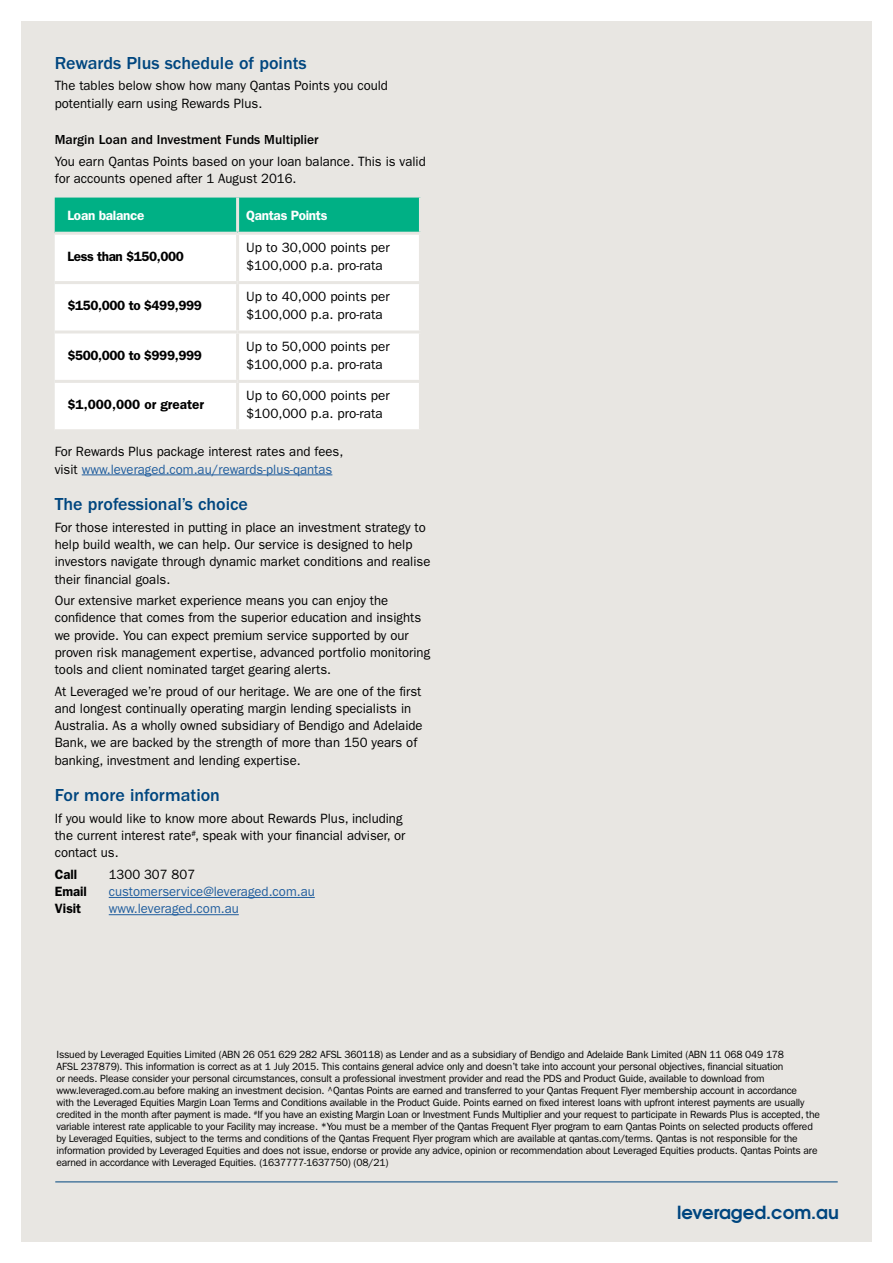
<style>
.page{position:relative;width:893px;height:1263px;background:#fff}
.page>*{position:absolute;margin:0;border:0;box-sizing:border-box;transform-origin:0 0}
.t1{font:500 18px "Franklin Gothic";color:#00467f}
.t2{font:700 18px "Te X Gyre Adventor";color:#00467f}
.t3{font:13.5px/17.2px "Franklin Gothic";color:#000}
.t4{font:600 13.5px "Franklin Gothic";letter-spacing:-.03em;color:#000}
.t5{font:13.5px "Franklin Gothic";color:#215e9e}
.t6{font:500 13.5px "Franklin Gothic";color:#000}
.t7{font:600 13.5px "Franklin Gothic";letter-spacing:-.02em;color:#fff}
.t8{font:600 13.5px "Franklin Gothic";color:#000}
.t9{font:10.5px/12px "Franklin Gothic";letter-spacing:-.02em;color:#000}
.s1{color:#215e9e}
</style>
<div class="page">
<div style="left:21px;top:21px;width:851px;height:1221px;background:#e8e6e2"></div>
<hr style="left:55px;top:1181px;width:783px;height:1px;background:#00467f">
<hr style="left:82px;top:474px;width:250px;height:1px;background:#215e9e">
<hr style="left:109px;top:897px;width:206px;height:1px;background:#215e9e">
<hr style="left:109px;top:914px;width:130px;height:1px;background:#215e9e">
<div style="left:55px;top:198px;width:364px;height:34px;background:#00b085"></div>
<div style="left:55px;top:235px;width:364px;height:194px;background:#fff"></div>
<hr style="left:236px;top:198px;width:3px;height:34px;background:#e8e6e2">
<hr style="left:236px;top:235px;width:3px;height:46px;background:#e8e6e2">
<hr style="left:55px;top:281px;width:183px;height:3px;background:#e8e6e2">
<hr style="left:238px;top:281px;width:184px;height:3px;background:#e8e6e2">
<hr style="left:236px;top:284px;width:3px;height:46px;background:#e8e6e2">
<hr style="left:55px;top:330px;width:183px;height:3px;background:#e8e6e2">
<hr style="left:238px;top:330px;width:184px;height:3px;background:#e8e6e2">
<hr style="left:236px;top:333px;width:3px;height:47px;background:#e8e6e2">
<hr style="left:55px;top:380px;width:183px;height:3px;background:#e8e6e2">
<hr style="left:238px;top:380px;width:184px;height:3px;background:#e8e6e2">
<hr style="left:236px;top:383px;width:3px;height:46px;background:#e8e6e2">
<h1 class="t1" style="left:55px;top:53px;width:254px">Rewards Plus schedule of points</h1>
<p class="t3" style="left:55px;top:77px;width:335px">The tables below show how many Qantas Points you could potentially earn using Rewards Plus.</p>
<p class="t6" style="left:55px;top:132px;width:266px">Margin Loan and Investment Funds Multiplier</p>
<p class="t3" style="left:55px;top:153px;width:372px">You earn Qantas Points based on your loan balance. This is valid for accounts opened after 1 August 2016.</p>
<p class="t7" style="left:68px;top:208px;width:78px">Loan balance</p>
<p class="t7" style="left:246px;top:208px;width:83px">Qantas Points</p>
<p class="t4" style="left:68px;top:248px;width:118px">Less than $150,000</p>
<p class="t3" style="left:246px;top:238px;width:145px;line-height:18px">Up to 30,000 points per $100,000 p.a. pro-rata</p>
<p class="t4" style="left:68px;top:298px;width:136px">$150,000 to $499,999</p>
<p class="t3" style="left:246px;top:288px;width:145px;line-height:18px">Up to 40,000 points per $100,000 p.a. pro-rata</p>
<p class="t4" style="left:68px;top:347px;width:136px">$500,000 to $999,999</p>
<p class="t3" style="left:246px;top:337px;width:145px;line-height:18px">Up to 50,000 points per $100,000 p.a. pro-rata</p>
<p class="t8" style="left:68px;top:396px;width:138px">$1,000,000 or greater</p>
<p class="t3" style="left:246px;top:386px;width:145px;line-height:18px">Up to 60,000 points per $100,000 p.a. pro-rata</p>
<p class="t3" style="left:55px;top:443px;width:290px">For Rewards Plus package interest rates and fees, visit <span class="s1">www.leveraged.com.au/rewards-plus-qantas</span></p>
<h1 class="t1" style="left:55px;top:494px;width:195px">The professional’s choice</h1>
<p class="t3" style="left:55px;top:519px;width:377px">For those interested in putting in place an investment strategy to help build wealth, we can help. Our service is designed to help investors navigate through dynamic market conditions and realise their financial goals.</p>
<p class="t3" style="left:55px;top:592px;width:377px">Our extensive market experience means you can enjoy the confidence that comes from the superior education and insights we provide. You can expect premium service supported by our proven risk management expertise, advanced portfolio monitoring tools and client nominated target gearing alerts.</p>
<p class="t3" style="left:55px;top:682px;width:369px">At Leveraged we’re proud of our heritage. We are one of the first and longest continually operating margin lending specialists in Australia. As a wholly owned subsidiary of Bendigo and Adelaide Bank, we are backed by the strength of more than 150 years of banking, investment and lending expertise.</p>
<h1 class="t1" style="left:55px;top:785px;width:167px">For more information</h1>
<p class="t3" style="left:55px;top:810px;width:352px">If you would like to know more about Rewards Plus, including the current interest rate<sup>#</sup>, speak with your financial adviser, or contact us.</p>
<p class="t4" style="left:55px;top:866px;width:24px">Call</p>
<p class="t3" style="left:109px;top:866px;width:88px">1300 307 807</p>
<p class="t4" style="left:55px;top:883px;width:34px">Email</p>
<p class="t5" style="left:109px;top:884px;width:208px">customerservice@leveraged.com.au</p>
<p class="t4" style="left:55px;top:901px;width:28px">Visit</p>
<p class="t5" style="left:109px;top:901px;width:132px">www.leveraged.com.au</p>
<p class="t9" style="left:57px;top:1049px;width:765px">Issued by Leveraged Equities Limited (ABN 26 051 629 282 AFSL 360118) as Lender and as a subsidiary of Bendigo and Adelaide Bank Limited (ABN 11 068 049 178<br>AFSL 237879). This information is correct as at 1 July 2015. This contains general advice only and doesn’t take into account your personal objectives, financial situation<br>or needs. Please consider your personal circumstances, consult a professional investment provider and read the PDS and Product Guide, available to download from www.leveraged.com.au before making an investment decision. ^Qantas Points are earned and transferred to your Qantas Frequent Flyer membership account in accordance<br>with the Leveraged Equities Margin Loan Terms and Conditions available in the Product Guide. Points earned on fixed interest loans with upfront interest payments are usually credited in the month after payment is made. <sup>#</sup>If you have an existing Margin Loan or Investment Funds Multiplier and your request to participate in Rewards Plus is accepted, the variable interest rate applicable to your Facility may increase. *You must be a member of the Qantas Frequent Flyer program to earn Qantas Points on selected products offered by Leveraged Equities, subject to the terms and conditions of the Qantas Frequent Flyer program which are available at qantas.com/terms. Qantas is not responsible for the information provided by Leveraged Equities and does not issue, endorse or provide any advice, opinion or recommendation about Leveraged Equities products. Qantas Points are earned in accordance with Leveraged Equities. (1637777-1637750) (08/21)</p>
<h1 class="t2" style="left:677px;top:1197px;width:163px">leveraged.com.au</h1>
</div>
